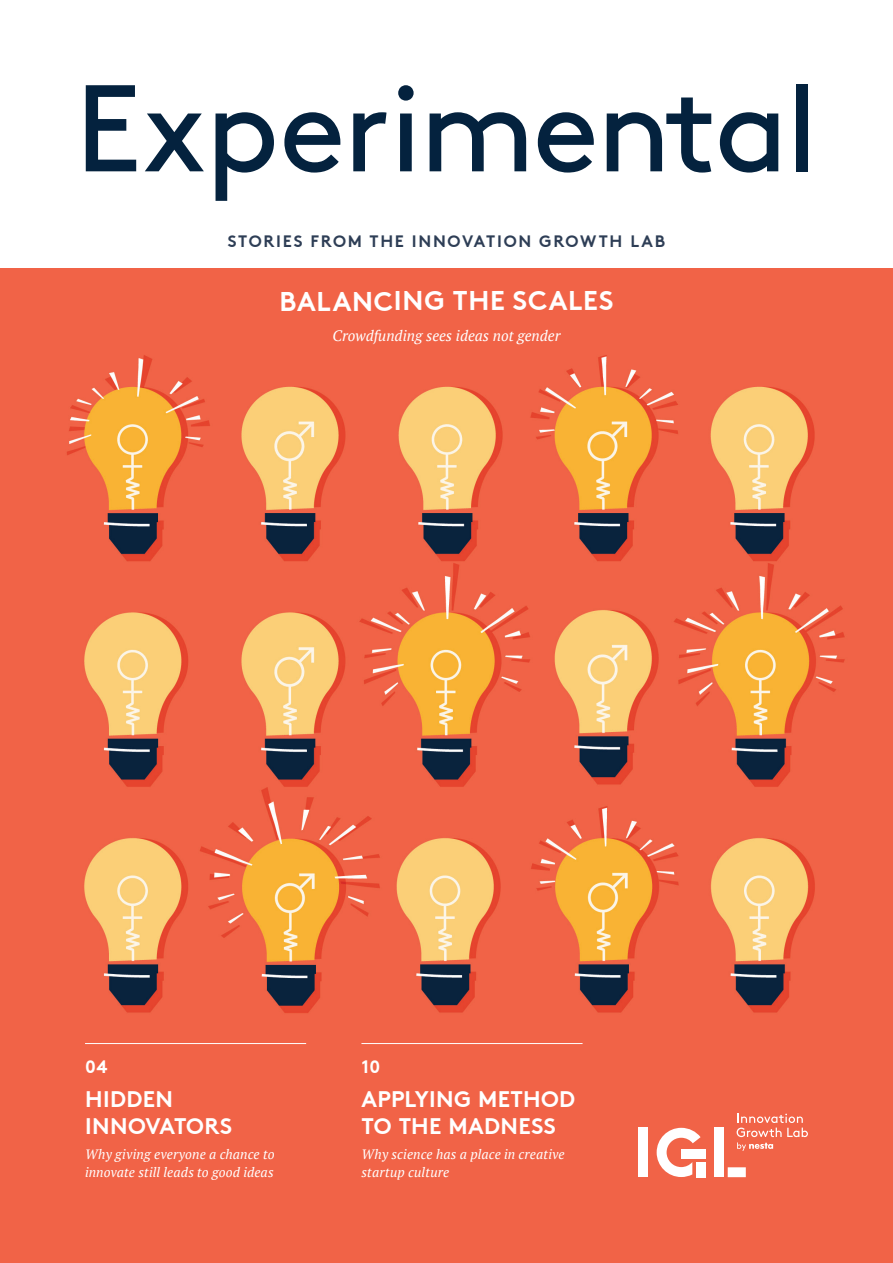
<style>
.page{position:relative;width:893px;height:1263px;background:#fff}
.page>*{position:absolute;margin:0;border:0;box-sizing:border-box;transform-origin:0 0}
.t1{font:123px "Brown";letter-spacing:-.025em;color:#04223e}
.t2{font:700 27px "Brown";letter-spacing:.02em;color:#fff}
.t3{font:700 22.5px/27px "Brown";letter-spacing:.015em;color:#fff}
.t4{font:700 18px "Brown";color:#fff}
.t5{font:700 16.5px "Brown";letter-spacing:.105em;color:#2e3e56}
.t6{font:italic 15px "PT Serif";color:#fff}
.t7{font:italic 13.5px/18px "PT Serif";letter-spacing:.01em;color:#fff}
</style>
<div class="page">
<img style="left:0;top:268px;width:893px;height:995px">
<svg style="left:657px;top:1128px;width:44px;height:49px"></svg>
<div style="left:696px;top:1162px;width:10px;height:15px;background:#fff"></div>
<div style="left:638px;top:1128px;width:10px;height:49px;background:#fff"></div>
<div style="left:681px;top:1149px;width:25px;height:10px;background:#fff"></div>
<svg style="left:728px;top:1167px;width:18px;height:10px"></svg>
<div style="left:714px;top:1128px;width:10px;height:49px;background:#fff"></div>
<svg style="left:737px;top:1113px;width:71px;height:38px;background:#f37e67"></svg>
<hr style="left:361px;top:1043px;width:222px;height:1px;background:#fff">
<hr style="left:85px;top:1043px;width:221px;height:1px;background:#fff">
<p class="t1" style="left:75px;top:57px;width:745px">Experimental</p>
<p class="t5" style="left:228px;top:231px;width:439px">STORIES FROM THE INNOVATION GROWTH LAB</p>
<p class="t2" style="left:280px;top:284px;width:336px">BALANCING THE SCALES</p>
<p class="t6" style="left:332px;top:326px;width:229px">Crowdfunding sees ideas not gender</p>
<p class="t4" style="left:85px;top:1056px;width:24px">04</p>
<p class="t3" style="left:85px;top:1085px;width:89px">HIDDEN</p>
<p class="t3" style="left:85px;top:1112px;width:149px">INNOVATORS</p>
<p class="t4" style="left:361px;top:1056px;width:20px">10</p>
<p class="t3" style="left:362px;top:1085px;width:215px">APPLYING METHOD<br>TO THE MADNESS</p>
<p class="t7" style="left:85px;top:1145px;width:191px">Why giving everyone a chance to innovate still leads to good ideas</p>
<p class="t7" style="left:361px;top:1145px;width:205px">Why science has a place in creative startup culture</p>
</div>
